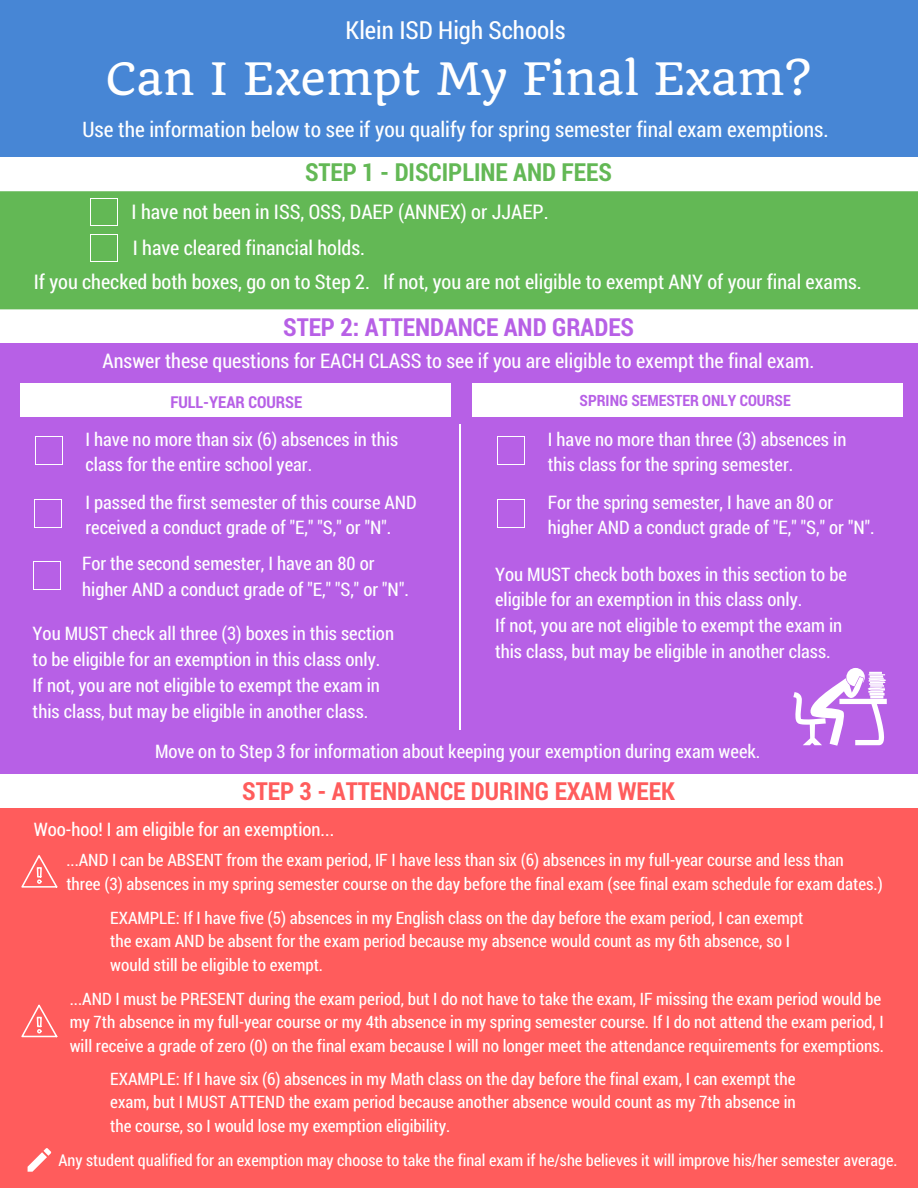
<style>
.page{position:relative;width:918px;height:1188px;background:#fff}
.page>*{position:absolute;margin:0;border:0;box-sizing:border-box;transform-origin:0 0}
.t1{font:43.65px "Quando";color:#fff}
.t2{font:700 24.9px "Roboto Condensed";color:#ff5c5c}
.t3{font:700 24.9px "Roboto Condensed";color:#b760e6}
.t4{font:700 24.9px "Roboto Condensed";color:#63b855}
.t5{font:24.9px "Roboto Condensed";color:#fff}
.t6{font:21.3px "Roboto Condensed";color:#fff}
.t7{font:20.25px/36px "Roboto Condensed";color:#fff}
.t8{font:18.75px/25.8px "Roboto Condensed";color:#fff}
.t9{font:17.1px/23.7px "Roboto Condensed";color:#fff}
.t10{font:700 16.5px "Roboto Condensed";color:#b760e6}
.t11{font:16.35px "Roboto Condensed";color:#fff}
.t12{font:700 15.6px "Roboto Condensed";color:#b760e6}
</style>
<div class="page">
<div style="left:0;top:0;width:918px;height:156px;background:#4786d5"></div>
<div style="left:0;top:191px;width:918px;height:118px;background:#63b855"></div>
<svg style="left:90px;top:198px;width:28px;height:28px"></svg>
<svg style="left:90px;top:234px;width:28px;height:28px"></svg>
<div style="left:0;top:343px;width:918px;height:431px;background:#b760e6"></div>
<svg style="left:35px;top:437px;width:28px;height:28px"></svg>
<svg style="left:497px;top:437px;width:28px;height:28px"></svg>
<svg style="left:497px;top:500px;width:28px;height:28px"></svg>
<svg style="left:34px;top:500px;width:28px;height:28px"></svg>
<svg style="left:33px;top:561px;width:28px;height:29px"></svg>
<div style="left:473px;top:384px;width:430px;height:33px;background:#fff"></div>
<div style="left:20px;top:384px;width:431px;height:33px;background:#fff"></div>
<div style="left:0;top:808px;width:918px;height:380px;background:#ff5c5c"></div>
<svg style="left:21px;top:855px;width:36px;height:33px"></svg>
<svg style="left:21px;top:1005px;width:36px;height:32px"></svg>
<svg style="left:28px;top:1148px;width:23px;height:24px"></svg>
<svg style="left:459px;top:425px;width:2px;height:11px"></svg>
<svg style="left:459px;top:719px;width:2px;height:11px"></svg>
<hr style="left:459px;top:436px;width:2px;height:79px;background:#fff">
<hr style="left:459px;top:515px;width:2px;height:79px;background:#fff">
<hr style="left:459px;top:594px;width:2px;height:80px;background:#fff">
<hr style="left:459px;top:673px;width:2px;height:46px;background:#fff">
<svg style="left:793px;top:668px;width:94px;height:78px"></svg>
<h2 class="t5" style="left:346px;top:13px;width:221px">Klein ISD High Schools</h2>
<h1 class="t1" style="left:106px;top:52px;width:707px">Can I Exempt My Final Exam?</h1>
<p class="t6" style="left:82px;top:115px;width:748px">Use the information below to see if you qualify for spring semester final exam exemptions.</p>
<h2 class="t4" style="left:305px;top:155px;width:308px">STEP 1 - DISCIPLINE AND FEES</h2>
<p class="t7" style="left:132px;top:194px;width:418px">I have not been in ISS, OSS, DAEP (ANNEX) or JJAEP.<br>I have cleared financial holds.</p>
<p class="t7" style="left:34px;top:263px;width:829px">If you checked both boxes, go on to Step 2. If not, you are not eligible to exempt ANY of your final exams.</p>
<h2 class="t3" style="left:283px;top:310px;width:352px">STEP 2: ATTENDANCE AND GRADES</h2>
<p class="t7" style="left:103px;top:342px;width:713px">Answer these questions for EACH CLASS to see if you are eligible to exempt the final exam.</p>
<p class="t10" style="left:170px;top:391px;width:133px">FULL-YEAR COURSE</p>
<p class="t12" style="left:580px;top:390px;width:213px">SPRING SEMESTER ONLY COURSE</p>
<p class="t8" style="left:86px;top:425px;width:314px">I have no more than six (6) absences in this class for the entire school year.</p>
<p class="t8" style="left:548px;top:425px;width:300px">I have no more than three (3) absences in this class for the spring semester.</p>
<p class="t8" style="left:548px;top:488px;width:328px">For the spring semester, I have an 80 or higher AND a conduct grade of "E," "S," or "N".</p>
<p class="t8" style="left:86px;top:488px;width:333px">I passed the first semester of this course AND received a conduct grade of "E," "S," or "N".</p>
<p class="t8" style="left:82px;top:550px;width:328px">For the second semester, I have an 80 or higher AND a conduct grade of "E," "S," or "N".</p>
<p class="t8" style="left:495px;top:560px;width:353px">You MUST check both boxes in this section to be eligible for an exemption in this class only.<br>If not, you are not eligible to exempt the exam in this class, but may be eligible in another class.</p>
<p class="t8" style="left:33px;top:620px;width:363px">You MUST check all three (3) boxes in this section to be eligible for an exemption in this class only.<br>If not, you are not eligible to exempt the exam in this class, but may be eligible in another class.</p>
<p class="t8" style="left:155px;top:738px;width:607px">Move on to Step 3 for information about keeping your exemption during exam week.</p>
<h2 class="t2" style="left:242px;top:774px;width:434px">STEP 3 - ATTENDANCE DURING EXAM WEEK</h2>
<p class="t8" style="left:34px;top:816px;width:302px">Woo-hoo! I am eligible for an exemption...</p>
<p class="t9" style="left:66px;top:848px;width:818px">...AND I can be ABSENT from the exam period, IF I have less than six (6) absences in my full-year course and less than<br>three (3) absences in my spring semester course on the day before the final exam (see final exam schedule for exam dates.)</p>
<p class="t9" style="left:110px;top:905px;width:695px">EXAMPLE: If I have five (5) absences in my English class on the day before the exam period, I can exempt the exam AND be absent for the exam period because my absence would count as my 6th absence, so I would still be eligible to exempt.</p>
<p class="t9" style="left:70px;top:986px;width:816px">...AND I must be PRESENT during the exam period, but I do not have to take the exam, IF missing the exam period would be my 7th absence in my full-year course or my 4th absence in my spring semester course. If I do not attend the exam period, I will receive a grade of zero (0) on the final exam because I will no longer meet the attendance requirements for exemptions.</p>
<p class="t9" style="left:110px;top:1066px;width:687px;text-align:justify">EXAMPLE: If I have six (6) absences in my Math class on the day before the final exam, I can exempt the exam, but I MUST ATTEND the exam period because another absence would count as my 7th absence in the course, so I would lose my exemption eligibility.</p>
<p class="t11" style="left:58px;top:1148px;width:840px">Any student qualified for an exemption may choose to take the final exam if he/she believes it will improve his/her semester average.</p>
</div>
